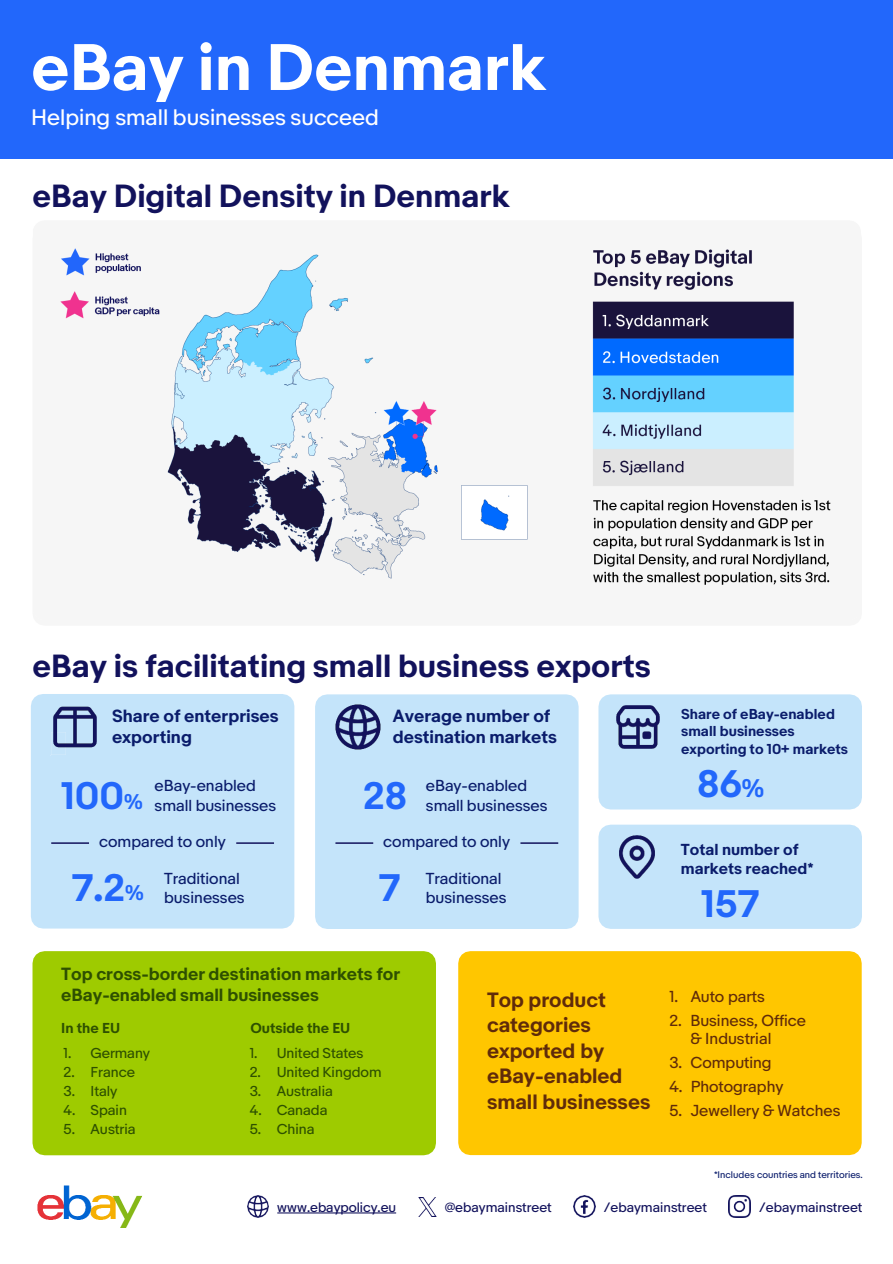
<style>
.page{position:relative;width:893px;height:1264px;background:#fff}
.page>*{position:absolute;margin:0;border:0;box-sizing:border-box;transform-origin:0 0}
.t1{font:700 61.5px "Market Sans";color:#fff}
.t2{font:700 36px "Market Sans";color:#2267fb}
.t3{font:700 30px "Market Sans";color:#12125c}
.t4{font:21px "Market Sans";color:#fff}
.t5{font:700 19.5px/25.5px "Market Sans";color:#602b0a}
.t6{font:700 16.5px/21px "Market Sans";color:#2e5000}
.t7{font:700 16.5px/21px "Market Sans";color:#0a1c6b}
.t8{font:15px/19.5px "Market Sans";color:#0a1c6b}
.t9{font:15px/18px "Market Sans";color:#602b0a}
.t10{font:700 15px/19.5px "Market Sans";color:#0a1c6b}
.t11{font:13.5px "Market Sans";letter-spacing:-.005em;color:#2e5000}
.t12{font:700 13.5px/17.4px "Market Sans";letter-spacing:.005em;color:#0a1c6b}
.t13{font:700 13.5px "Market Sans";color:#2e5000}
.t14{font:12.75px "Market Sans";letter-spacing:.005em;color:#12125c}
.t15{font:9px "Market Sans";letter-spacing:.005em;color:#0a1c6b}
.s1{font-size:19.95px}
.s2{font-size:24px}
</style>
<div class="page">
<div style="left:315px;top:694px;width:263px;height:235px;background:#c4e4fa"></div>
<svg style="left:330px;top:718px;width:41px;height:42px"></svg>
<hr style="left:335px;top:842px;width:38px;height:2px;background:#12125c">
<hr style="left:520px;top:842px;width:38px;height:2px;background:#12125c">
<div style="left:31px;top:694px;width:263px;height:234px;background:#c4e4fa"></div>
<div style="left:598px;top:694px;width:263px;height:115px;background:#c4e4fa"></div>
<div style="left:32px;top:951px;width:404px;height:204px;background:#9ecb00"></div>
<div style="left:458px;top:951px;width:403px;height:204px;background:#ffc600"></div>
<img style="left:247px;top:1196px;width:22px;height:21px">
<svg style="left:277px;top:1212px;width:119px;height:1px"></svg>
<img style="left:573px;top:1195px;width:22px;height:22px">
<img style="left:728px;top:1195px;width:22px;height:22px">
<img style="left:418px;top:1197px;width:18px;height:19px">
<div style="left:598px;top:825px;width:263px;height:104px;background:#c4e4fa"></div>
<img style="left:60px;top:248px;width:771px;height:337px">
<div style="left:0;top:0;width:892px;height:159px;background:#2267fb"></div>
<hr style="left:51px;top:842px;width:38px;height:2px;background:#12125c">
<hr style="left:236px;top:842px;width:38px;height:2px;background:#12125c">
<img style="left:50px;top:731px;width:17px;height:24px">
<img style="left:51px;top:704px;width:47px;height:46px">
<img style="left:334px;top:704px;width:47px;height:46px">
<img style="left:615px;top:704px;width:46px;height:46px">
<img style="left:614px;top:833px;width:46px;height:47px">
<img style="left:37px;top:1185px;width:105px;height:43px">
<h2 class="t1" style="left:31px;top:30px;width:515px">eBay in Denmark</h2>
<h2 class="t4" style="left:31px;top:105px;width:349px">Helping small businesses succeed</h2>
<p class="t3" style="left:33px;top:178px;width:478px">eBay Digital Density in Denmark</p>
<p class="t3" style="left:33px;top:647px;width:620px">eBay is facilitating small business exports</p>
<p class="t7" style="left:112px;top:706px;width:168px">Share of enterprises exporting</p>
<p class="t7" style="left:393px;top:706px;width:165px">Average number of destination markets</p>
<p class="t12" style="left:681px;top:706px;width:168px">Share of eBay-enabled small businesses exporting to 10+ markets</p>
<p class="t2" style="left:61px;top:774px;width:83px">100<span class="s1">%</span></p>
<p class="t8" style="left:155px;top:776px;width:103px">eBay-enabled</p>
<p class="t8" style="left:155px;top:796px;width:123px">small businesses</p>
<p class="t2" style="left:363px;top:774px;width:45px">28</p>
<p class="t8" style="left:426px;top:776px;width:103px">eBay-enabled</p>
<p class="t2" style="left:697px;top:761px;width:69px">86<span class="s2">%</span></p>
<p class="t8" style="left:426px;top:796px;width:123px">small businesses</p>
<p class="t8" style="left:99px;top:832px;width:128px">compared to only</p>
<p class="t8" style="left:383px;top:832px;width:128px">compared to only</p>
<p class="t8" style="left:164px;top:869px;width:82px">Traditional businesses</p>
<p class="t2" style="left:72px;top:866px;width:73px">7.2<span class="s1">%</span></p>
<p class="t2" style="left:379px;top:866px;width:23px">7</p>
<p class="t8" style="left:426px;top:869px;width:82px">Traditional businesses</p>
<p class="t10" style="left:681px;top:840px;width:134px">Total number of markets reached*</p>
<p class="t2" style="left:701px;top:882px;width:60px">157</p>
<p class="t6" style="left:61px;top:964px;width:340px">Top cross-border destination markets for eBay-enabled small businesses</p>
<p class="t13" style="left:61px;top:1020px;width:60px">In the EU</p>
<p class="t13" style="left:250px;top:1020px;width:101px">Outside the EU</p>
<p class="t11" style="left:64px;top:1044px;width:88px">1. Germany</p>
<p class="t11" style="left:64px;top:1064px;width:73px">2. France</p>
<p class="t11" style="left:64px;top:1083px;width:55px">3. Italy</p>
<p class="t11" style="left:64px;top:1102px;width:65px">4. Spain</p>
<p class="t11" style="left:64px;top:1121px;width:74px">5. Austria</p>
<p class="t11" style="left:250px;top:1044px;width:115px">1. United States</p>
<p class="t11" style="left:250px;top:1064px;width:133px">2. United Kingdom</p>
<p class="t11" style="left:250px;top:1083px;width:85px">3. Australia</p>
<p class="t11" style="left:250px;top:1102px;width:79px">4. Canada</p>
<p class="t11" style="left:250px;top:1121px;width:66px">5. China</p>
<p class="t5" style="left:487px;top:987px;width:165px">Top product categories exported by eBay-enabled small businesses</p>
<p class="t9" style="left:669px;top:988px;width:97px">1. Auto parts</p>
<p class="t9" style="left:690px;top:1012px;width:117px;text-indent:-21px">2. Business, Office &amp; Industrial</p>
<p class="t9" style="left:669px;top:1054px;width:104px">3. Computing</p>
<p class="t9" style="left:669px;top:1078px;width:116px">4. Photography</p>
<p class="t9" style="left:669px;top:1102px;width:172px">5. Jewellery &amp; Watches</p>
<p class="t15" style="left:714px;top:1169px;width:150px">*Includes countries and territories.</p>
<p class="t14" style="left:277px;top:1199px;width:120px">www.ebaypolicy.eu</p>
<p class="t14" style="left:444px;top:1199px;width:108px">@ebaymainstreet</p>
<p class="t14" style="left:603px;top:1199px;width:105px">/ebaymainstreet</p>
<p class="t14" style="left:759px;top:1199px;width:105px">/ebaymainstreet</p>
</div>
